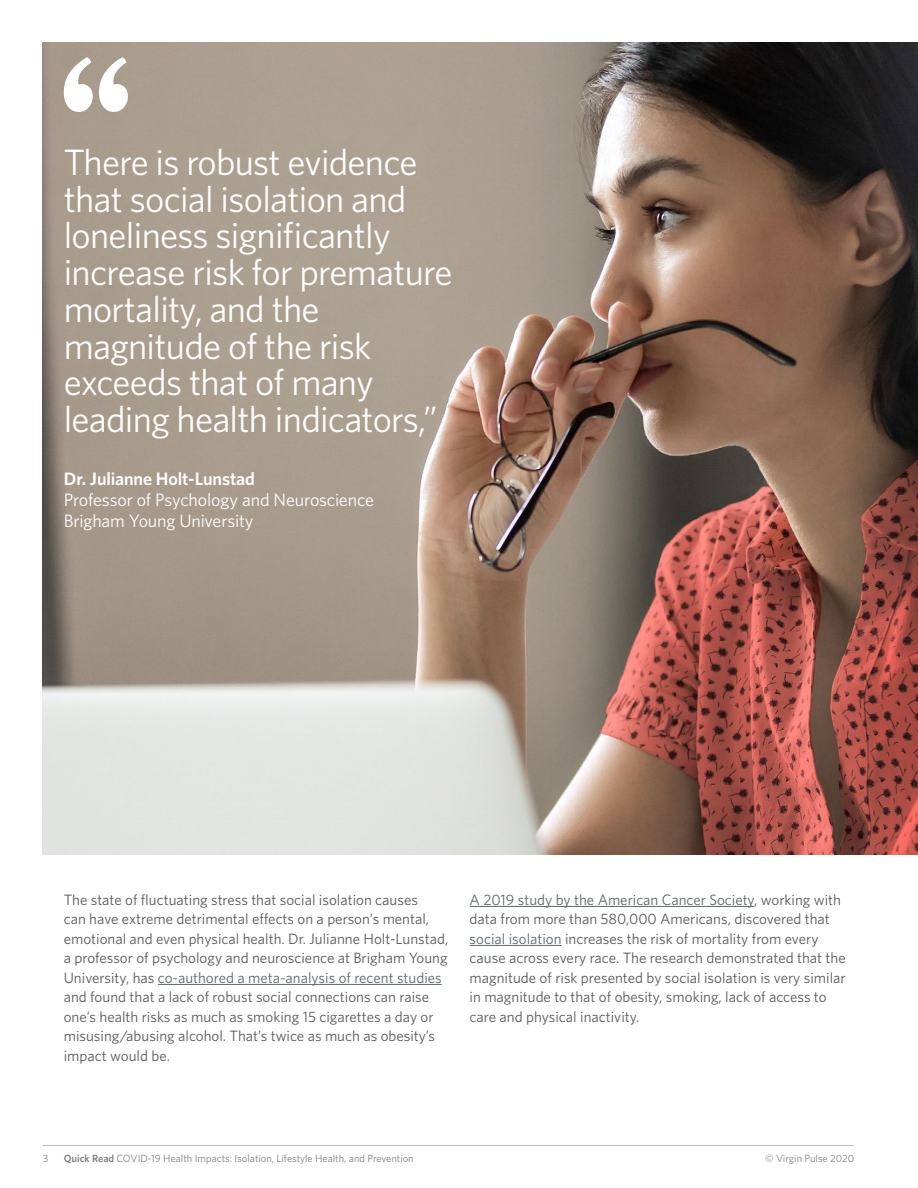
<style>
.page{position:relative;width:918px;height:1188px;background:#fff}
.page>*{position:absolute;margin:0;border:0;box-sizing:border-box;transform-origin:0 0}
.t1{font:36.75px/36.8px "Whitney";letter-spacing:-.02em;color:#fff}
.t2{font:18px/21px "Whitney";letter-spacing:-.01em;color:#fff}
.t3{font:600 18px "Whitney";letter-spacing:-.005em;color:#fff}
.t4{font:15px/19.5px "Whitney";color:#58595b}
.t5{font:10.5px "Whitney";color:#808285}
.s1{color:#5c656d}
.s2{font-weight:600}
</style>
<div class="page">
<hr style="left:43px;top:1145px;width:811px;height:1px;background:#bcbec0">
<img style="left:43px;top:43px;width:875px;height:811px">
<svg style="left:64px;top:57px;width:64px;height:55px"></svg>
<hr style="left:158px;top:984px;width:284px;height:1px;background:#5c656d">
<hr style="left:470px;top:906px;width:284px;height:1px;background:#5c656d">
<hr style="left:470px;top:945px;width:92px;height:1px;background:#5c656d">
<h1 class="t1" style="left:64px;top:143px;width:390px">There is robust evidence that social isolation and loneliness significantly increase risk for premature mortality, and the magnitude of the risk exceeds that of many leading health indicators,”</h1>
<p class="t3" style="left:64px;top:467px;width:193px">Dr. Julianne Holt-Lunstad</p>
<p class="t2" style="left:64px;top:489px;width:312px">Professor of Psychology and Neuroscience<br>Brigham Young University</p>
<p class="t4" style="left:64px;top:890px;width:386px">The state of fluctuating stress that social isolation causes<br>can have extreme detrimental effects on a person’s mental, emotional and even physical health. Dr. Julianne Holt-Lunstad, a professor of psychology and neuroscience at Brigham Young University, has <span class="s1">co-authored a meta-analysis of recent studies </span>and found that a lack of robust social connections can raise one’s health risks as much as smoking 15 cigarettes a day or misusing/abusing alcohol. That’s twice as much as obesity’s impact would be.</p>
<p class="t4" style="left:470px;top:890px;width:378px"><span class="s1">A 2019 study by the American Cancer Society</span>, working with data from more than 580,000 Americans, discovered that <span class="s1">social isolation</span> increases the risk of mortality from every cause across every race. The research demonstrated that the magnitude of risk presented by social isolation is very similar in magnitude to that of obesity, smoking, lack of access to care and physical inactivity.</p>
<p class="t5" style="left:43px;top:1151px;width:7px">3</p>
<p class="t5" style="left:64px;top:1151px;width:352px"><span class="s2">Quick Read</span> COVID-19 Health Impacts: Isolation, Lifestyle Health, and Prevention</p>
<p class="t5" style="left:765px;top:1151px;width:90px">© Virgin Pulse 2020</p>
</div>
